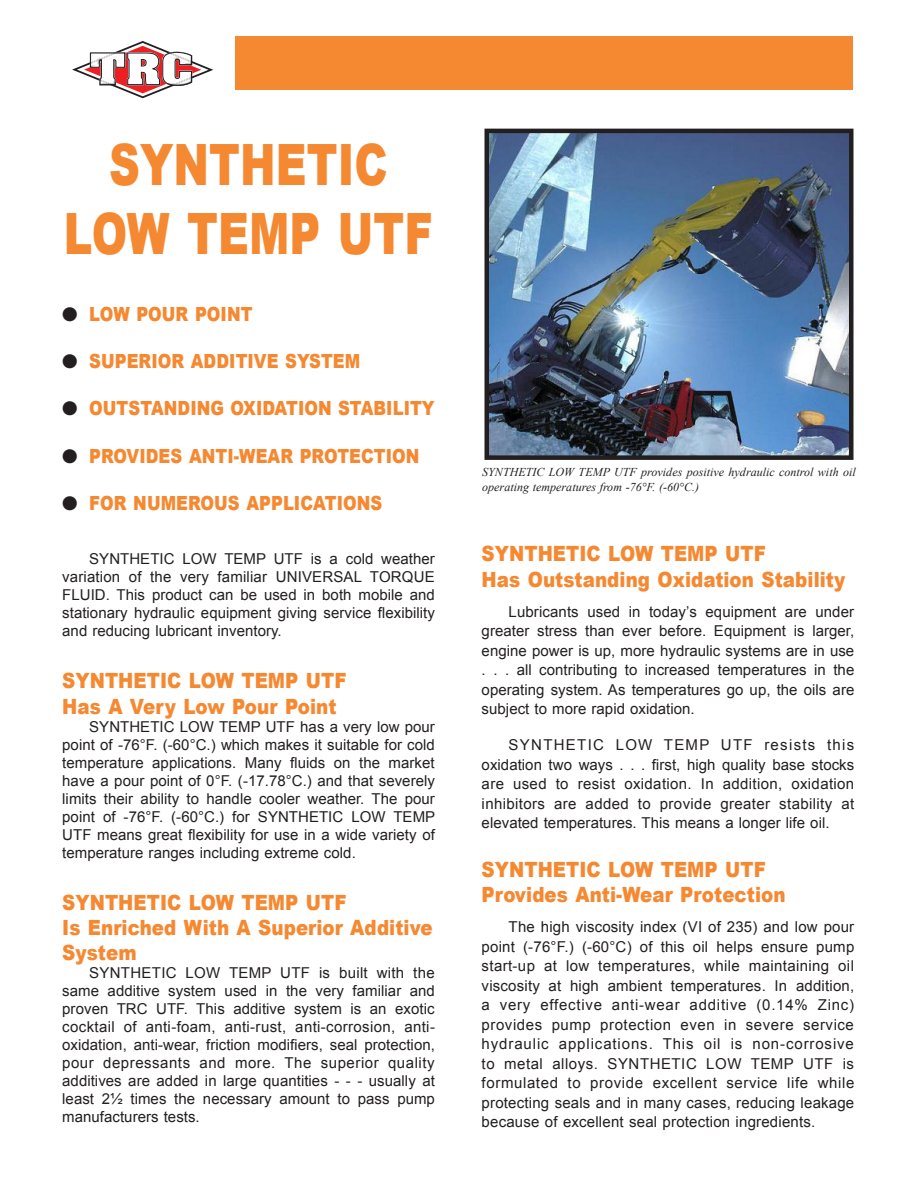
<style>
.page{position:relative;width:918px;height:1188px;background:#fff}
.page>*{position:absolute;margin:0;border:0;box-sizing:border-box;transform-origin:0 0}
.Main_Headline{font:900 57px/68.4px "Arial";letter-spacing:.005em;color:#f58932;text-align:center;scale:.75 1}
.Headline2{font:900 21px/25.2px "Arial";letter-spacing:.005em;color:#f58932;scale:.87 1}
.Headline{font:900 21px "Arial";letter-spacing:.005em;color:#f58932;scale:.87 1}
.Points{font:900 19.5px "Arial";letter-spacing:.005em;color:#f58932;scale:.84 1}
.Body_text{font:15px/18px "Arial";letter-spacing:.005em;color:#231f20;text-align:justify}
.t1{font:italic 12px/14.4px "Times New Roman";color:#231f20}
</style>
<div class="page">
<img style="left:489px;top:134px;width:360px;height:321px">
<div style="left:484px;top:129px;width:370px;height:331px;border:4px solid #231f20"></div>
<div style="left:235px;top:36px;width:617px;height:54px;background:#f58932"></div>
<svg style="left:72px;top:41px;width:141px;height:57px"></svg>
<p class="Main_Headline" style="left:64px;top:129px;width:493px">SYNTHETIC<br>LOW TEMP UTF</p>
<p class="Points" style="left:89px;top:299px;width:196px">LOW POUR POINT</p>
<p class="Points" style="left:89px;top:347px;width:324px">SUPERIOR ADDITIVE SYSTEM</p>
<p class="Points" style="left:89px;top:394px;width:413px">OUTSTANDING OXIDATION STABILITY</p>
<p class="Points" style="left:89px;top:442px;width:395px">PROVIDES ANTI-WEAR PROTECTION</p>
<p class="Points" style="left:89px;top:489px;width:350px">FOR NUMEROUS APPLICATIONS</p>
<p class="Body_text" style="left:62px;top:550px;width:374px;text-indent:27px">SYNTHETIC LOW TEMP UTF is a cold weather variation of the very familiar UNIVERSAL TORQUE FLUID. This product can be used in both mobile and stationary hydraulic equipment giving service flexibility and reducing lubricant inventory.</p>
<p class="Headline" style="left:62px;top:666px;width:328px">SYNTHETIC LOW TEMP UTF</p>
<p class="Headline2" style="left:62px;top:693px;width:317px">Has A Very Low Pour Point</p>
<p class="Body_text" style="left:62px;top:717px;width:374px;text-indent:27px">SYNTHETIC LOW TEMP UTF has a very low pour point of -76°F. (-60°C.) which makes it suitable for cold temperature applications. Many fluids on the market have a pour point of 0°F. (-17.78°C.) and that severely limits their ability to handle cooler weather. The pour point of -76°F. (-60°C.) for SYNTHETIC LOW TEMP UTF means great flexibility for use in a wide variety of temperature ranges including extreme cold.</p>
<p class="Headline" style="left:62px;top:887px;width:328px">SYNTHETIC LOW TEMP UTF</p>
<p class="Headline2" style="left:62px;top:914px;width:427px">Is Enriched With A Superior Additive<br>System</p>
<p class="Body_text" style="left:62px;top:964px;width:374px;text-indent:27px">SYNTHETIC LOW TEMP UTF is built with the same additive system used in the very familiar and proven TRC UTF. This additive system is an exotic cocktail of anti-foam, anti-rust, anti-corrosion, anti&shy;oxidation, anti-wear, friction modifiers, seal protection, pour depressants and more. The superior quality additives are added in large quantities - - - usually at least 2½ times the necessary amount to pass pump manufacturers tests.</p>
<p class="t1" style="left:482px;top:465px;width:375px">SYNTHETIC LOW TEMP UTF provides positive hydraulic control with oil operating temperatures from -76°F. (-60°C.)</p>
<p class="Headline" style="left:482px;top:539px;width:328px">SYNTHETIC LOW TEMP UTF</p>
<p class="Headline2" style="left:482px;top:566px;width:420px">Has Outstanding Oxidation Stability</p>
<p class="Body_text" style="left:482px;top:602px;width:374px;line-height:19.5px;text-indent:27px">Lubricants used in today’s equipment are under greater stress than ever before. Equipment is larger, engine power is up, more hydraulic systems are in use . . . all contributing to increased temperatures in the operating system. As temperatures go up, the oils are subject to more rapid oxidation.</p>
<p class="Body_text" style="left:482px;top:735px;width:374px;line-height:19.5px;text-indent:27px">SYNTHETIC LOW TEMP UTF resists this oxidation two ways . . . first, high quality base stocks are used to resist oxidation. In addition, oxidation inhibitors are added to provide greater stability at elevated temperatures. This means a longer life oil.</p>
<p class="Headline" style="left:482px;top:854px;width:328px">SYNTHETIC LOW TEMP UTF</p>
<p class="Headline2" style="left:482px;top:881px;width:351px">Provides Anti-Wear Protection</p>
<p class="Body_text" style="left:482px;top:917px;width:374px;line-height:19.5px;text-indent:27px">The high viscosity index (VI of 235) and low pour point (-76°F.) (-60°C) of this oil helps ensure pump start-up at low temperatures, while maintaining oil viscosity at high ambient temperatures. In addition, a very effective anti-wear additive (0.14% Zinc) provides pump protection even in severe service hydraulic applications. This oil is non-corrosive to metal alloys. SYNTHETIC LOW TEMP UTF is formulated to provide excellent service life while protecting seals and in many cases, reducing leakage because of excellent seal protection ingredients.</p>
</div>
